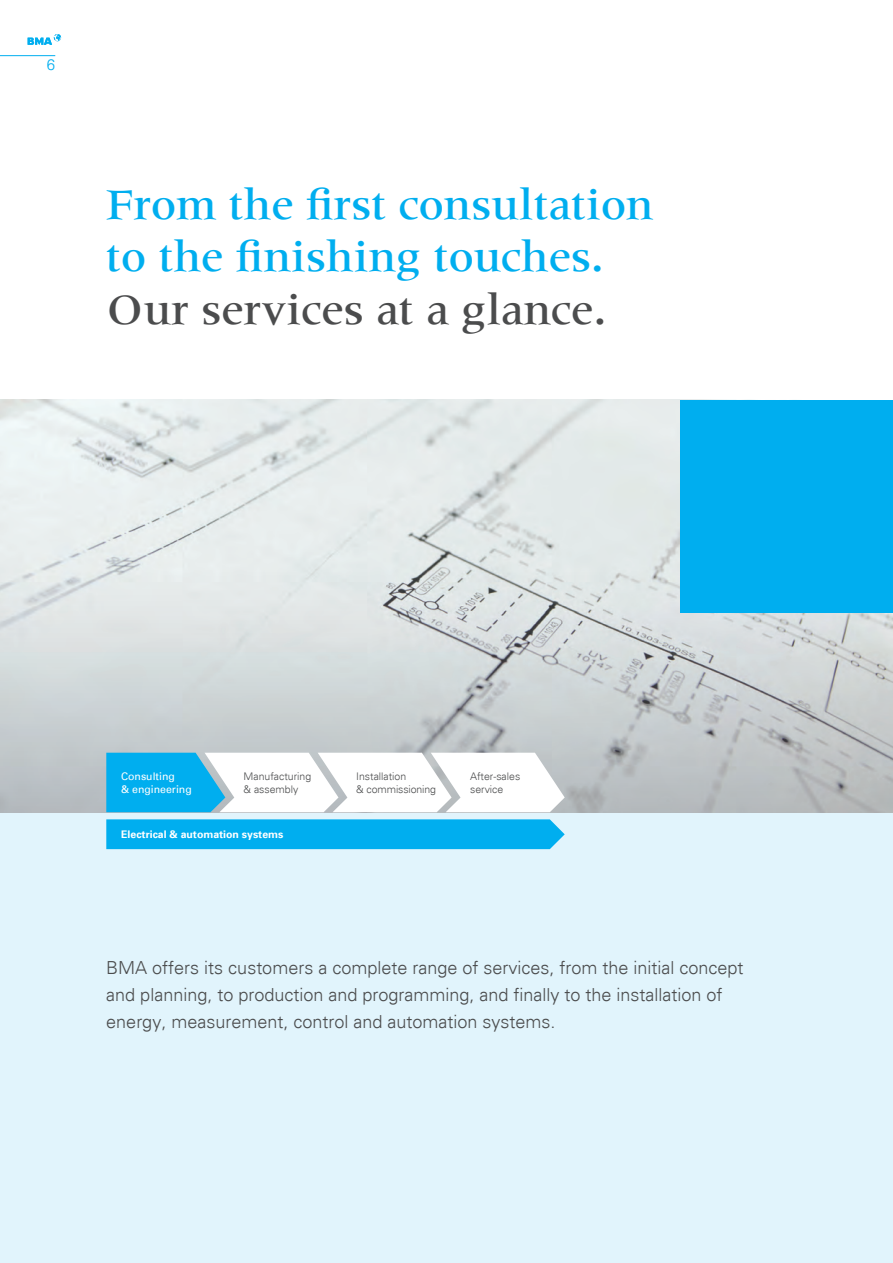
<style>
.page{position:relative;width:893px;height:1263px;background:#fff}
.page>*{position:absolute;margin:0;border:0;box-sizing:border-box;transform-origin:0 0}
.t1{font:500 45px/52.5px "Meridien Com";color:#00aeef}
.t2{font:500 45px "Meridien Com";color:#4b4c4d}
.t3{font:300 18px/27px "Univers";color:#4b4c4d}
.t4{font:300 15px "Univers";color:#00aeef}
.t5{font:300 10.5px/12.6px "Univers";color:#4b4c4d}
.t6{font:700 10.5px "Univers 65";color:#fff}
.t7{font:10.5px/12.6px "Univers";color:#fff}
</style>
<div class="page">
<svg style="left:28px;top:34px;width:33px;height:11px"></svg>
<hr style="left:0;top:55px;width:55px;height:1px;background:#00aeef">
<div style="left:0;top:400px;width:893px;height:863px;background:#e1f4fc"></div>
<img style="left:0;top:400px;width:893px;height:412px">
<div style="left:680px;top:400px;width:213px;height:212px;background:#00aeef"></div>
<div style="left:106px;top:819px;width:459px;height:30px;background:#00aeef"></div>
<svg style="left:106px;top:753px;width:459px;height:59px;background:#bde6f6"></svg>
<p class="t4" style="left:47px;top:56px;width:10px">6</p>
<h1 class="t1" style="left:106px;top:177px;width:549px">From the first consultation to the finishing touches.</h1>
<h1 class="t2" style="left:106px;top:282px;width:501px">Our services at a glance.</h1>
<p class="t7" style="left:121px;top:770px;width:72px">Consulting<br>&amp; engineering</p>
<p class="t5" style="left:244px;top:770px;width:69px">Manufacturing &amp; assembly</p>
<p class="t5" style="left:356px;top:770px;width:81px">Installation<br>&amp; commissioning</p>
<p class="t5" style="left:470px;top:770px;width:52px">After-sales service</p>
<p class="t6" style="left:121px;top:828px;width:164px">Electrical &amp; automation systems</p>
<p class="t3" style="left:106px;top:954px;width:639px">BMA offers its customers a complete range of services, from the initial concept and planning, to production and programming, and finally to the installation of energy, measurement, control and automation systems.</p>
</div>
